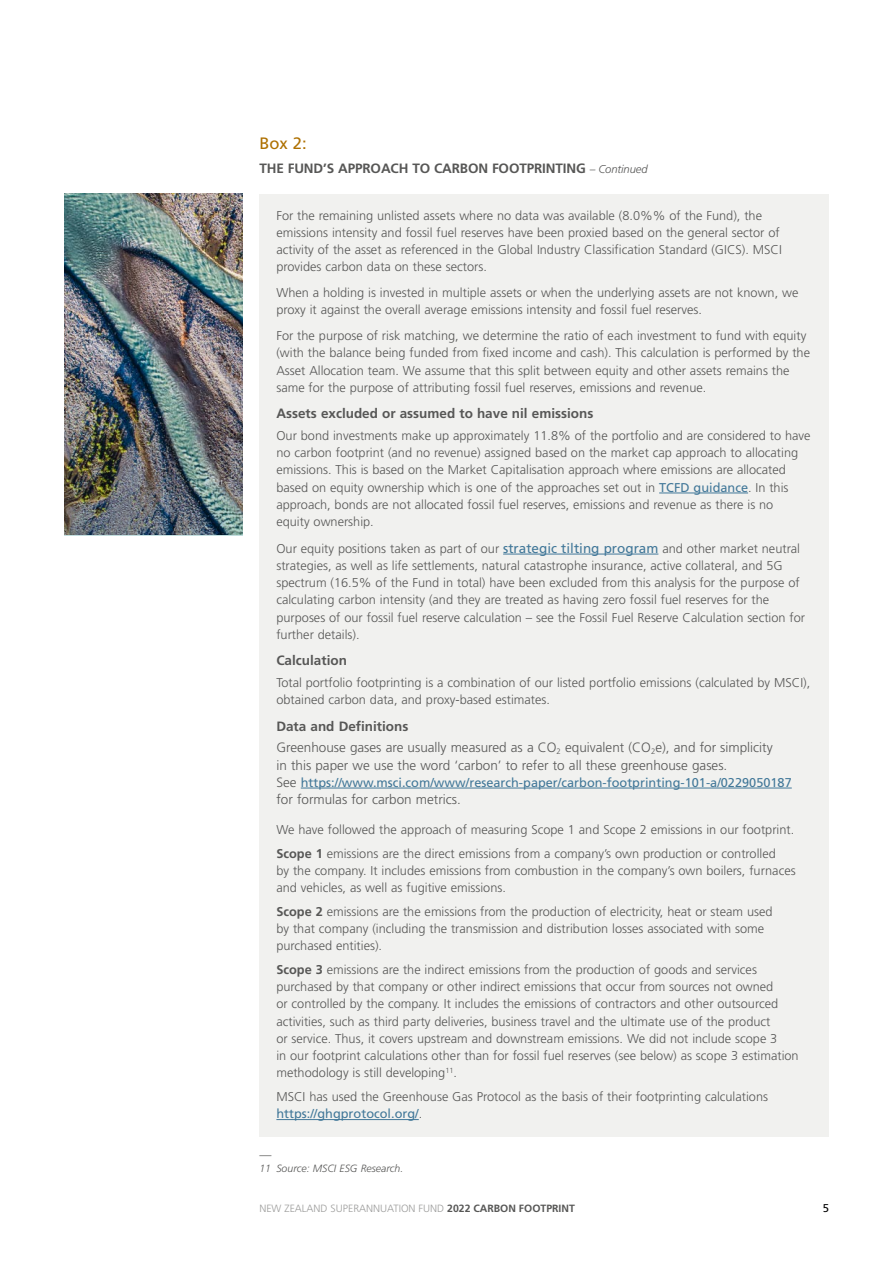
<style>
.page{position:relative;width:893px;height:1263px;background:#fff}
.page>*{position:absolute;margin:0;border:0;box-sizing:border-box;transform-origin:0 0}
.t1{font:16.5px "Frutiger";color:#ae7001}
.t2{font:300 13.5px/21.5px "Frutiger";color:#575756}
.t3{font:700 13.5px "Frutiger";color:#575756}
.t4{font:300 12.75px/17.2px "Frutiger";color:#575756}
.t5{font:12.75px "Frutiger";color:#427899}
.t6{font:italic 300 12px "Frutiger";color:#575756}
.t7{font:11.25px "Frutiger";color:#000}
.t8{font:300 10.5px "Frutiger";color:#9d9d9c}
.t9{font:italic 300 10.5px "Frutiger";color:#575756}
.s1{font-weight:300;font-style:italic;font-size:11.25px}
.s2{font-weight:400;color:#427899}
.s3{font-weight:400;font-size:13.5px;color:#427899}
.s4{font-weight:700}
.s5{font-weight:300;font-size:13.5px;color:#575756}
.s6{font-weight:700;color:#575756}
</style>
<div class="page">
<img style="left:64px;top:194px;width:178px;height:92px">
<img style="left:64px;top:286px;width:178px;height:249px">
<div style="left:259px;top:194px;width:570px;height:942px;background:#f1f1ef"></div>
<hr style="left:659px;top:493px;width:89px;height:1px;background:#427899">
<hr style="left:503px;top:554px;width:155px;height:1px;background:#427899">
<hr style="left:301px;top:788px;width:491px;height:1px;background:#427899">
<hr style="left:276px;top:1119px;width:143px;height:1px;background:#427899">
<p class="t1" style="left:259px;top:133px;width:49px">Box 2:</p>
<p class="t3" style="left:259px;top:160px;width:390px">THE FUND’S APPROACH TO CARBON FOOTPRINTING <span class="s1">– Continued</span></p>
<p class="t4" style="left:276px;top:207px;width:507px">For the remaining unlisted assets where no data was available (8.0%% of the Fund), the emissions intensity and fossil fuel reserves have been proxied based on the general sector of activity of the asset as referenced in the Global Industry Classification Standard (GICS). MSCI provides carbon data on these sectors.</p>
<p class="t4" style="left:276px;top:284px;width:523px">When a holding is invested in multiple assets or when the underlying assets are not known, we proxy it against the overall average emissions intensity and fossil fuel reserves.</p>
<p class="t4" style="left:276px;top:327px;width:535px">For the purpose of risk matching, we determine the ratio of each investment to fund with equity (with the balance being funded from fixed income and cash). This calculation is performed by the Asset Allocation team. We assume that this split between equity and other assets remains the same for the purpose of attributing fossil fuel reserves, emissions and revenue.</p>
<p class="t3" style="left:276px;top:406px;width:318px">Assets excluded or assumed to have nil emissions</p>
<p class="t4" style="left:276px;top:427px;width:536px">Our bond investments make up approximately 11.8% of the portfolio and are considered to have no carbon footprint (and no revenue) assigned based on the market cap approach to allocating emissions. This is based on the Market Capitalisation approach where emissions are allocated based on equity ownership which is one of the approaches set out in <span class="s2">TCFD guidance</span>. In this approach, bonds are not allocated fossil fuel reserves, emissions and revenue as there is no<br>equity ownership.</p>
<p class="t4" style="left:276px;top:540px;width:530px">Our equity positions taken as part of our <span class="s3">strategic tilting program</span> and other market neutral strategies, as well as life settlements, natural catastrophe insurance, active collateral, and 5G spectrum (16.5% of the Fund in total) have been excluded from this analysis for the purpose of calculating carbon intensity (and they are treated as having zero fossil fuel reserves for the purposes of our fossil fuel reserve calculation – see the Fossil Fuel Reserve Calculation section for further details).</p>
<p class="t3" style="left:276px;top:653px;width:72px">Calculation</p>
<p class="t4" style="left:276px;top:674px;width:535px">Total portfolio footprinting is a combination of our listed portfolio emissions (calculated by MSCI), obtained carbon data, and proxy-based estimates.</p>
<p class="t2" style="left:276px;top:715px;width:498px"><span class="s4">Data and Definitions<br></span>Greenhouse gases are usually measured as a CO<sub>2</sub> equivalent (CO<sub>2</sub>e), and for simplicity</p>
<p class="t2" style="left:276px;top:754px;width:452px">in this paper we use the word ‘carbon’ to refer to all these greenhouse gases.</p>
<p class="t5" style="left:276px;top:775px;width:517px"><span class="s5">See</span> https://www.msci.com/www/research-paper/carbon-footprinting-101-a/0229050187</p>
<p class="t2" style="left:276px;top:788px;width:186px">for formulas for carbon metrics.</p>
<p class="t4" style="left:276px;top:818px;width:519px;line-height:23.7px">We have followed the approach of measuring Scope 1 and Scope 2 emissions in our footprint.<br><span class="s4">Scope 1</span> emissions are the direct emissions from a company’s own production or controlled</p>
<p class="t4" style="left:276px;top:862px;width:521px">by the company. It includes emissions from combustion in the company’s own boilers, furnaces and vehicles, as well as fugitive emissions.</p>
<p class="t4" style="left:276px;top:903px;width:498px"><span class="s4">Scope 2</span> emissions are the emissions from the production of electricity, heat or steam used by that company (including the transmission and distribution losses associated with some purchased entities).</p>
<p class="t4" style="left:276px;top:961px;width:524px"><span class="s4">Scope 3</span> emissions are the indirect emissions from the production of goods and services purchased by that company or other indirect emissions that occur from sources not owned<br>or controlled by the company. It includes the emissions of contractors and other outsourced activities, such as third party deliveries, business travel and the ultimate use of the product<br>or service. Thus, it covers upstream and downstream emissions. We did not include scope 3<br>in our footprint calculations other than for fossil fuel reserves (see below) as scope 3 estimation methodology is still developing<sup>11</sup>.</p>
<p class="t4" style="left:276px;top:1088px;width:493px">MSCI has used the Greenhouse Gas Protocol as the basis of their footprinting calculations <span class="s2">https://ghgprotocol.org/</span>.</p>
<p class="t6" style="left:259px;top:1148px;width:13px">—</p>
<p class="t9" style="left:259px;top:1162px;width:145px">11 Source: MSCI ESG Research.</p>
<p class="t8" style="left:259px;top:1203px;width:317px">NEW ZEALAND SUPERANNUATION FUND <span class="s6">2022 CARBON FOOTPRINT</span></p>
<p class="t7" style="left:823px;top:1202px;width:8px">5</p>
</div>
